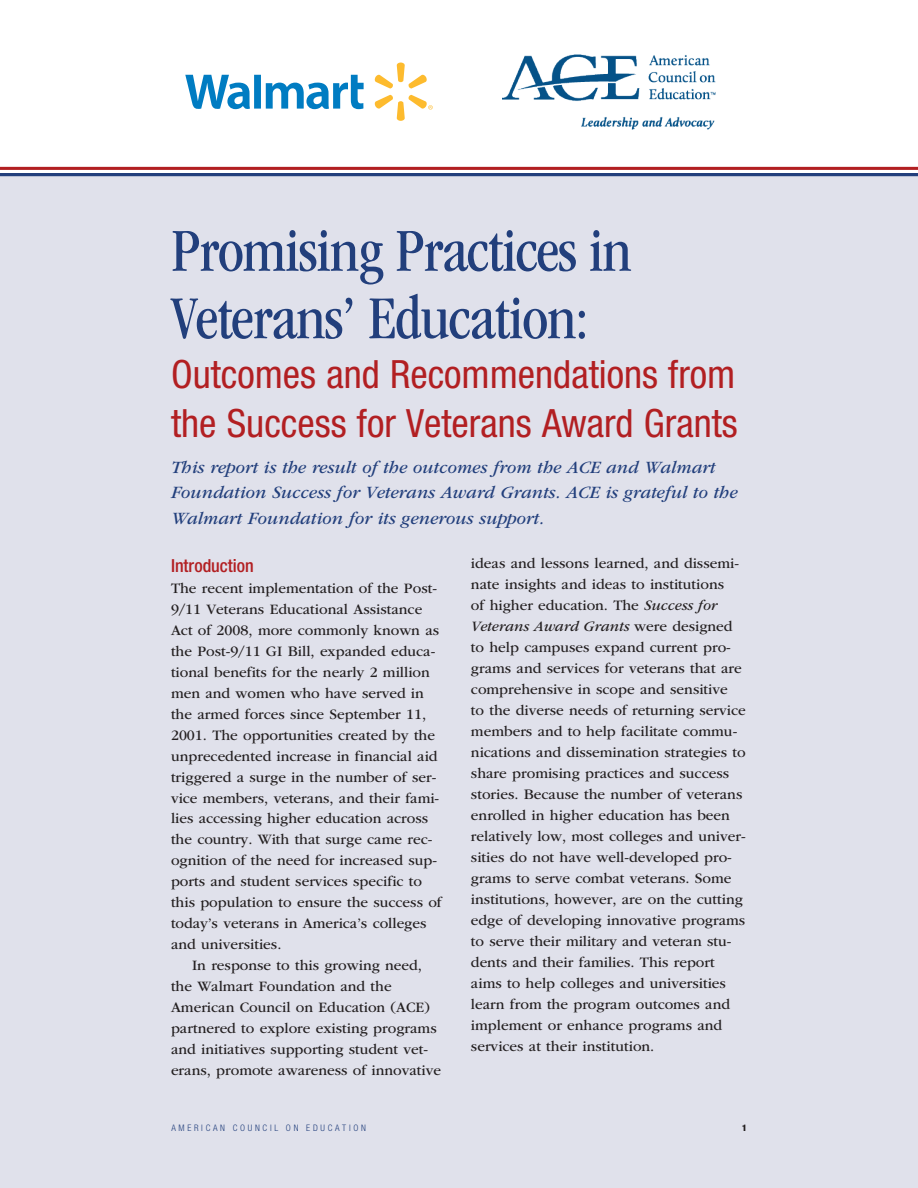
<style>
.page{position:relative;width:918px;height:1188px;background:#fff}
.page>*{position:absolute;margin:0;border:0;box-sizing:border-box;transform-origin:0 0}
.t1{font:condensed 63px/67.5px "ITC Garamond Std";letter-spacing:-.02em;color:#223f7c}
.t2{font:condensed 39px/49.5px "Helvetica Neue LT Std";color:#b21f22}
.t3{font:italic 18px/25.5px "ITC Garamond Std";color:#223f7c}
.t4{font:500 condensed 18px "Helvetica Neue LT Std";color:#b21f22}
.t5{font:15px/21px "ITC Garamond Std";color:#231f20}
.t6{font:300 condensed 9px "Helvetica Neue LT Std";letter-spacing:.3em;color:#223f7c}
.t7{font:900 condensed 9px "Helvetica Neue LT Std";color:#231f20}
.s1{font-style:italic}
</style>
<div class="page">
<div style="left:0;top:176px;width:918px;height:1012px;background:#e0e1eb"></div>
<hr style="left:0;top:167px;width:918px;height:3px;background:#b21f22">
<hr style="left:0;top:173px;width:918px;height:3px;background:#223f7c">
<img style="left:502px;top:54px;width:214px;height:75px">
<svg style="left:185px;top:75px;width:179px;height:35px"></svg>
<svg style="left:374px;top:63px;width:53px;height:26px"></svg>
<svg style="left:374px;top:95px;width:59px;height:26px"></svg>
<h1 class="t1" style="left:171px;top:217px;width:462px">Promising Practices in<br>Veterans’ Education:</h1>
<h2 class="t2" style="left:171px;top:349px;width:568px">Outcomes and Recommendations from the Success for Veterans Award Grants</h2>
<p class="t3" style="left:171px;top:454px;width:568px">This report is the result of the outcomes from the ACE and Walmart<br>Foundation Success for Veterans Award Grants. ACE is grateful to the<br>Walmart Foundation for its generous support.</p>
<p class="t4" style="left:171px;top:554px;width:84px">Introduction</p>
<p class="t5" style="left:171px;top:577px;width:272px">The recent implementation of the Post-9/11 Veterans Educational Assistance Act of 2008, more commonly known as the Post-9/11 GI Bill, expanded educa&shy;tional benefits for the nearly 2 million men and women who have served in the armed forces since September 11, 2001. The opportunities created by the unprecedented increase in financial aid triggered a surge in the number of ser&shy;vice members, veterans, and their fami&shy;lies accessing higher education across the country. With that surge came rec&shy;ognition of the need for increased sup&shy;ports and student services specific to this population to ensure the success of today’s veterans in America’s colleges and universities.</p>
<p class="t5" style="left:171px;top:955px;width:272px;text-indent:21px">In response to this growing need, the Walmart Foundation and the American Council on Education (ACE) partnered to explore existing programs and initiatives supporting student vet&shy;erans, promote awareness of innovative</p>
<p class="t6" style="left:171px;top:1123px;width:196px">AMERICAN COUNCIL ON EDUCAT ION</p>
<p class="t5" style="left:471px;top:553px;width:276px">ideas and lessons learned, and dissemi&shy;nate insights and ideas to institutions<br>of higher education. The <span class="s1">Success for Veterans Award Grants</span> were designed to help campuses expand current pro&shy;grams and services for veterans that are comprehensive in scope and sensitive<br>to the diverse needs of returning service members and to help facilitate commu&shy;nications and dissemination strategies to share promising practices and success stories. Because the number of veterans enrolled in higher education has been relatively low, most colleges and univer&shy;sities do not have well-developed pro&shy;grams to serve combat veterans. Some institutions, however, are on the cutting edge of developing innovative programs to serve their military and veteran stu&shy;dents and their families. This report aims to help colleges and universities learn from the program outcomes and implement or enhance programs and services at their institution.</p>
<p class="t7" style="left:742px;top:1122px;width:6px">1</p>
</div>
